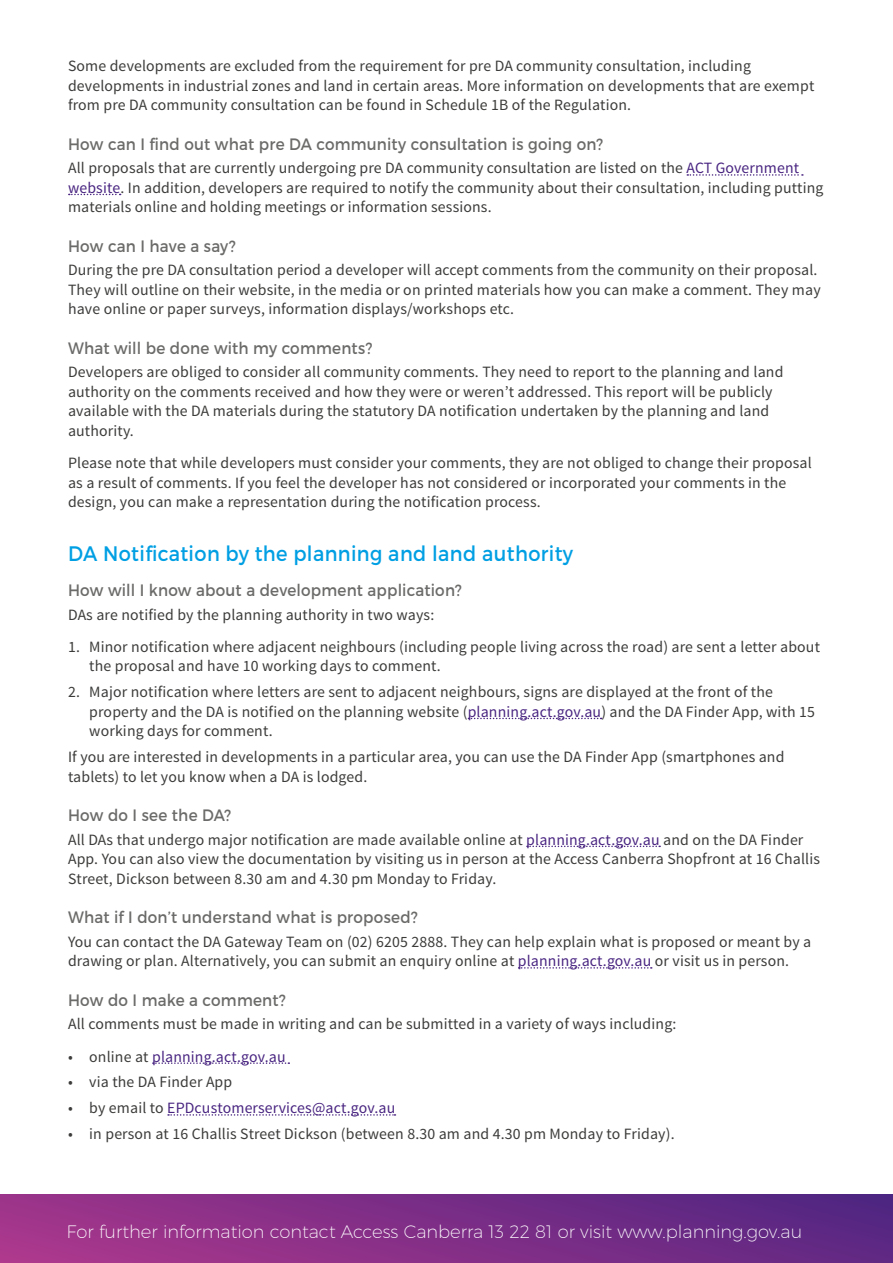
<style>
.page{position:relative;width:893px;height:1263px;background:#fff}
.page>*{position:absolute;margin:0;border:0;box-sizing:border-box;transform-origin:0 0}
.HEADING_3{font:21px "Montserrat";letter-spacing:.02em;color:#009fe3;scale:.92 1}
.t1{font:200 18px "Montserrat";color:#fff}
.HEADING_4{font:16.5px "Montserrat";letter-spacing:.015em;color:#6b6b6a;scale:.92 1}
.BODY{font:15.75px/19.5px "Source Sans Pro";letter-spacing:.01em;color:#3c3c3b}
.t2{font:15.75px "Source Sans Pro";letter-spacing:.01em;color:#492581}
.s1{color:#492581}
.s2{color:#3c3c3b}
</style>
<div class="page">
<div style="left:0;top:1195px;width:893px;height:68px;background:linear-gradient(to right,#a6368b,#562682)"></div>
<svg style="left:687px;top:174px;width:116px;height:2px"></svg>
<svg style="left:69px;top:194px;width:52px;height:1px"></svg>
<svg style="left:468px;top:718px;width:134px;height:1px"></svg>
<svg style="left:527px;top:846px;width:133px;height:1px"></svg>
<svg style="left:519px;top:967px;width:133px;height:2px"></svg>
<svg style="left:153px;top:1062px;width:136px;height:2px"></svg>
<svg style="left:168px;top:1114px;width:227px;height:2px"></svg>
<p class="BODY" style="left:68px;top:57px;width:748px">Some developments are excluded from the requirement for pre DA community consultation, including developments in industrial zones and land in certain areas. More information on developments that are exempt from pre DA community consultation can be found in Schedule 1B of the Regulation.</p>
<h4 class="HEADING_4" style="left:68px;top:134px;width:583px">How can I find out what pre DA community consultation is going on?</h4>
<p class="BODY" style="left:68px;top:159px;width:757px">All proposals that are currently undergoing pre DA community consultation are listed on the <span class="s1">ACT Government website</span>. In addition, developers are required to notify the community about their consultation, including putting materials online and holding meetings or information sessions.</p>
<h4 class="HEADING_4" style="left:68px;top:236px;width:184px">How can I have a say?</h4>
<p class="BODY" style="left:68px;top:261px;width:754px">During the pre DA consultation period a developer will accept comments from the community on their proposal.<br>They will outline on their website, in the media or on printed materials how you can make a comment. They may have online or paper surveys, information displays/workshops etc.</p>
<h4 class="HEADING_4" style="left:68px;top:338px;width:333px">What will be done with my comments?</h4>
<p class="BODY" style="left:68px;top:363px;width:717px">Developers are obliged to consider all community comments. They need to report to the planning and land authority on the comments received and how they were or weren’t addressed. This report will be publicly available with the DA materials during the statutory DA notification undertaken by the planning and land authority.</p>
<p class="BODY" style="left:68px;top:453px;width:745px">Please note that while developers must consider your comments, they are not obliged to change their proposal as a result of comments. If you feel the developer has not considered or incorporated your comments in the design, you can make a representation during the notification process.</p>
<h3 class="HEADING_3" style="left:68px;top:541px;width:551px">DA Notification by the planning and land authority</h3>
<h4 class="HEADING_4" style="left:68px;top:580px;width:429px">How will I know about a development application?</h4>
<p class="BODY" style="left:68px;top:605px;width:368px">DAs are notified by the planning authority in two ways:</p>
<p class="BODY" style="left:89px;top:637px;width:732px;text-indent:-21px">1. Minor notification where adjacent neighbours (including people living across the road) are sent a letter about the proposal and have 10 working days to comment.</p>
<p class="BODY" style="left:89px;top:683px;width:727px;text-indent:-21px">2. Major notification where letters are sent to adjacent neighbours, signs are displayed at the front of the property and the DA is notified on the planning website (<span class="s1">planning.act.gov.au</span>) and the DA Finder App, with 15 working days for comment.</p>
<p class="BODY" style="left:68px;top:747px;width:718px">If you are interested in developments in a particular area, you can use the DA Finder App (smartphones and tablets) to let you know when a DA is lodged.</p>
<h4 class="HEADING_4" style="left:68px;top:805px;width:179px">How do I see the DA?</h4>
<p class="BODY" style="left:68px;top:830px;width:753px">All DAs that undergo major notification are made available online at <span class="s1">planning.act.gov.au</span> and on the DA Finder<br>App. You can also view the documentation by visiting us in person at the Access Canberra Shopfront at 16 Challis<br>Street, Dickson between 8.30 am and 4.30 pm Monday to Friday.</p>
<h4 class="HEADING_4" style="left:68px;top:907px;width:382px">What if I don’t understand what is proposed?</h4>
<p class="BODY" style="left:68px;top:932px;width:745px">You can contact the DA Gateway Team on (02) 6205 2888. They can help explain what is proposed or meant by a drawing or plan. Alternatively, you can submit an enquiry online at <span class="s1">planning.act.gov.au</span> or visit us in person.</p>
<h4 class="HEADING_4" style="left:68px;top:989px;width:238px">How do I make a comment?</h4>
<p class="BODY" style="left:68px;top:1014px;width:610px">All comments must be made in writing and can be submitted in a variety of ways including:</p>
<p class="t2" style="left:68px;top:1046px;width:219px"><span class="s2">• online at</span> planning.act.gov.au</p>
<p class="BODY" style="left:68px;top:1073px;width:166px">• via the DA Finder App</p>
<p class="t2" style="left:68px;top:1098px;width:329px"><span class="s2">• by email to</span> EPDcustomerservices@act.gov.au</p>
<p class="BODY" style="left:68px;top:1124px;width:608px">• in person at 16 Challis Street Dickson (between 8.30 am and 4.30 pm Monday to Friday).</p>
<p class="t1" style="left:67px;top:1220px;width:737px">For further information contact Access Canberra 13 22 81 or visit www.planning.gov.au</p>
</div>
